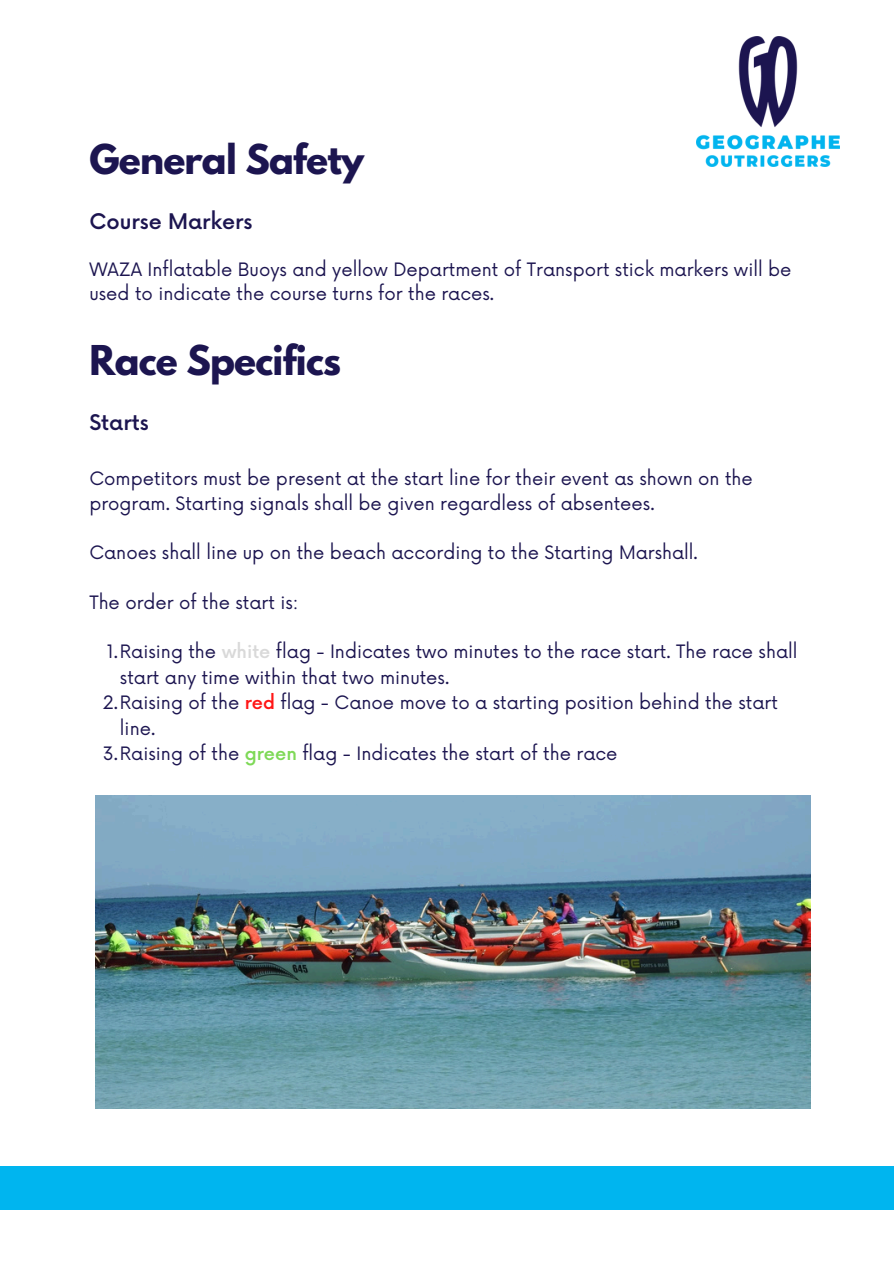
<style>
.page{position:relative;width:894px;height:1264px;background:#fff}
.page>*{position:absolute;margin:0;border:0;box-sizing:border-box;transform-origin:0 0}
.t1{font:700 36.45px "League Spartan";letter-spacing:-.02em;color:#1c1550}
.t2{font:500 21px "Now";color:#1c1550}
.t3{font:18px/24.8px "Now";color:#1c1550}
.s1{font-weight:500;color:#d9d9d9}
.s2{font-weight:500;color:#ff1616}
.s3{font-weight:500;color:#7ed957}
</style>
<div class="page">
<img style="left:696px;top:37px;width:143px;height:129px">
<div style="left:0;top:1166px;width:893px;height:44px;background:#00b5ef"></div>
<img style="left:95px;top:795px;width:715px;height:313px">
<h1 class="t1" style="left:89px;top:141px;width:276px">General Safety</h1>
<p class="t2" style="left:89px;top:210px;width:165px">Course Markers</p>
<h2 class="t3" style="left:89px;top:257px;width:703px">WAZA Inflatable Buoys and yellow Department of Transport stick markers will be used to indicate the course turns for the races.</h2>
<p class="t1" style="left:89px;top:342px;width:253px">Race Specifics</p>
<h1 class="t2" style="left:89px;top:411px;width:61px">Starts</h1>
<h2 class="t3" style="left:89px;top:467px;width:664px">Competitors must be present at the start line for their event as shown on the program. Starting signals shall be given regardless of absentees.</h2>
<p class="t3" style="left:89px;top:541px;width:610px">Canoes shall line up on the beach according to the Starting Marshall.</p>
<p class="t3" style="left:89px;top:591px;width:210px">The order of the start is:</p>
<p class="t3" style="left:120px;top:640px;width:679px;line-height:25.8px;text-indent:-13px">1.Raising the <span class="s1">white</span> flag - Indicates two minutes to the race start. The race shall start any time within that two minutes.</p>
<p class="t3" style="left:120px;top:690px;width:659px;line-height:25.8px;text-indent:-17px">2.Raising of the <span class="s2">red</span> flag - Canoe move to a starting position behind the start line.</p>
<p class="t3" style="left:103px;top:741px;width:516px">3.Raising of the <span class="s3">green</span> flag - Indicates the start of the race</p>
</div>
